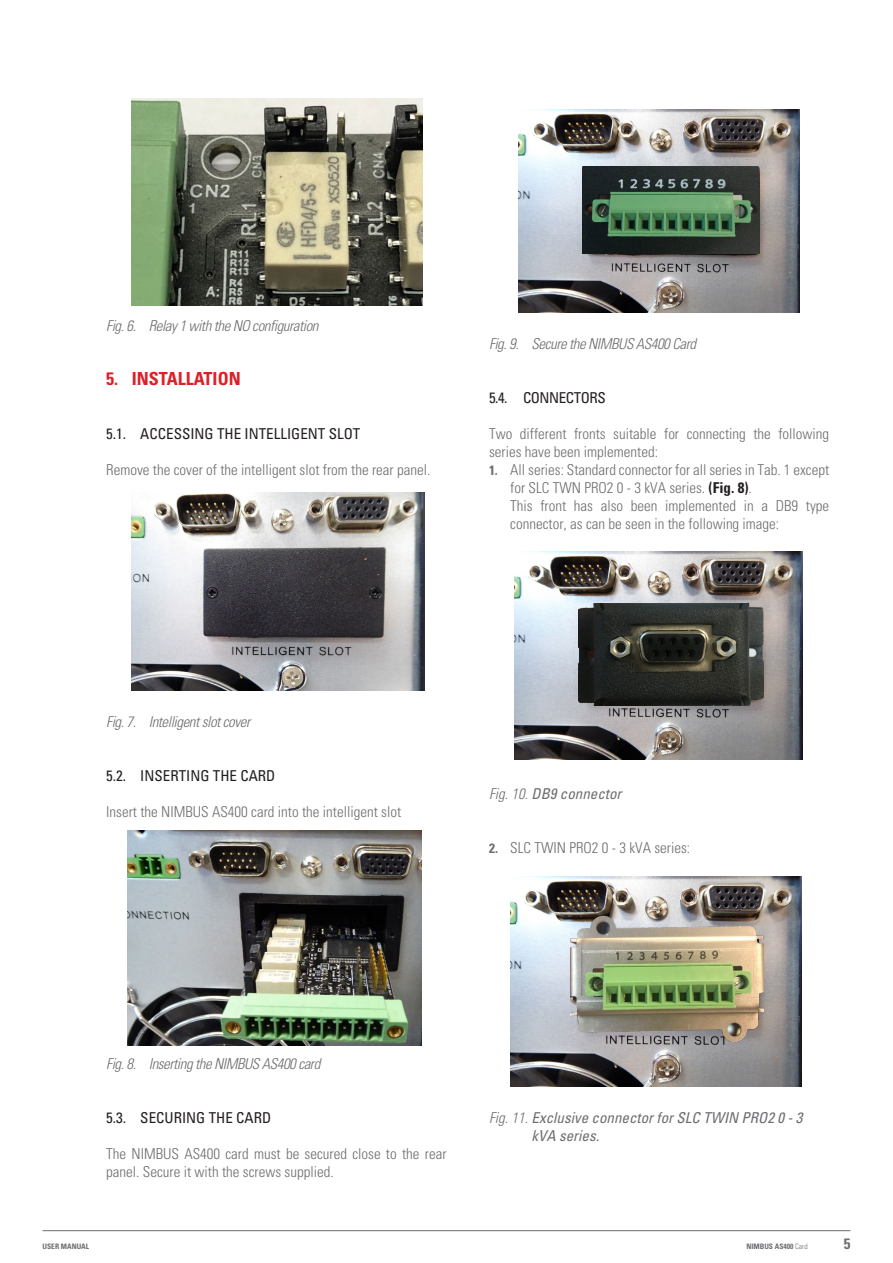
<style>
.page{position:relative;width:893px;height:1263px;background:#fff}
.page>*{position:absolute;margin:0;border:0;box-sizing:border-box;transform-origin:0 0}
.t1{font:700 condensed 18px "Univers LT Std";color:#da2128}
.TEXTO_GENERAL{font:300 condensed 15px/18px "Univers LT Std";color:#6d6e71}
._1_2_3_4___sense_1{font:300 condensed 15px/18px "Univers LT Std";color:#6d6e71}
.t2{font:italic 300 condensed 15px "Univers LT Std";letter-spacing:-.03em;color:#6d6e71}
.t3{font:italic condensed 15px/18px "Univers LT Std";color:#6d6e71}
.t4{font:condensed 15px "Univers LT Std";color:#231f20}
.t5{font:condensed 15px "Univers LT Std";letter-spacing:-.03em;color:#231f20}
.t6{font:700 condensed 15px "Univers LT Std";color:#6d6e71}
.t7{font:700 condensed 7.5px "Univers LT Std";color:#6c6d70}
.s1{font-weight:700;font-size:13.5px}
.s2{font-weight:700;color:#231f20}
.s3{font-weight:300}
</style>
<div class="page">
<hr style="left:43px;top:1230px;width:807px;height:1px;background:#6c6d70">
<img style="left:132px;top:99px;width:291px;height:207px">
<img style="left:132px;top:493px;width:292px;height:198px">
<img style="left:128px;top:831px;width:294px;height:215px">
<img style="left:519px;top:110px;width:281px;height:203px">
<img style="left:574px;top:159px;width:193px;height:113px">
<img style="left:582px;top:167px;width:177px;height:87px">
<img style="left:594px;top:168px;width:165px;height:22px">
<img style="left:514px;top:552px;width:288px;height:207px">
<img style="left:571px;top:602px;width:198px;height:116px">
<img style="left:578px;top:603px;width:185px;height:102px">
<img style="left:510px;top:877px;width:291px;height:210px">
<img style="left:570px;top:915px;width:194px;height:127px">
<p class="t2" style="left:106px;top:316px;width:214px">Fig. 6. Relay 1 with the NO configuration</p>
<p class="t1" style="left:106px;top:367px;width:136px">5. INSTALLATION</p>
<p class="t4" style="left:106px;top:424px;width:256px">5.1. ACCESSING THE INTELLIGENT SLOT</p>
<p class="TEXTO_GENERAL" style="left:106px;top:460px;width:326px">Remove the cover of the intelligent slot from the rear panel.</p>
<p class="t2" style="left:489px;top:334px;width:209px">Fig. 9. Secure the NIMBUS AS400 Card</p>
<p class="t5" style="left:489px;top:388px;width:118px">5.4. CONNECTORS</p>
<p class="TEXTO_GENERAL" style="left:489px;top:424px;width:342px">Two different fronts suitable for connecting the following series have been implemented:</p>
<p class="_1_2_3_4___sense_1" style="left:510px;top:460px;width:320px;text-indent:-21px"><span class="s1">1.</span> All series: Standard connector for all series in Tab. 1 except for SLC TWN PRO2 0 - 3 kVA series. <span class="s2">(Fig. 8)</span>.</p>
<p class="_1_2_3_4___sense_1" style="left:510px;top:496px;width:320px">This front has also been implemented in a DB9 type connector, as can be seen in the following image:</p>
<p class="t2" style="left:106px;top:712px;width:145px">Fig. 7. Intelligent slot cover</p>
<p class="t4" style="left:106px;top:766px;width:171px">5.2. INSERTING THE CARD</p>
<p class="TEXTO_GENERAL" style="left:106px;top:802px;width:296px">Insert the NIMBUS AS400 card into the intelligent slot</p>
<p class="t3" style="left:489px;top:784px;width:134px"><span class="s3">Fig. 10.</span> DB9 connector</p>
<p class="_1_2_3_4___sense_1" style="left:489px;top:838px;width:203px"><span class="s1">2.</span> SLC TWIN PRO2 0 - 3 kVA series:</p>
<p class="t2" style="left:106px;top:1054px;width:216px">Fig. 8. Inserting the NIMBUS AS400 card</p>
<p class="t4" style="left:106px;top:1108px;width:166px">5.3. SECURING THE CARD</p>
<p class="TEXTO_GENERAL" style="left:106px;top:1144px;width:342px">The NIMBUS AS400 card must be secured close to the rear panel. Secure it with the screws supplied.</p>
<p class="t3" style="left:531px;top:1108px;width:272px;text-indent:-43px"><span class="s3">Fig. 11.</span> Exclusive connector for SLC TWIN PRO2 0 - 3 kVA series.</p>
<p class="t7" style="left:43px;top:1241px;width:48px">USER MANUAL</p>
<p class="t7" style="left:746px;top:1241px;width:63px">NIMBUS AS400 <span class="s3">Card</span></p>
<p class="t6" style="left:844px;top:1234px;width:8px">5</p>
</div>
